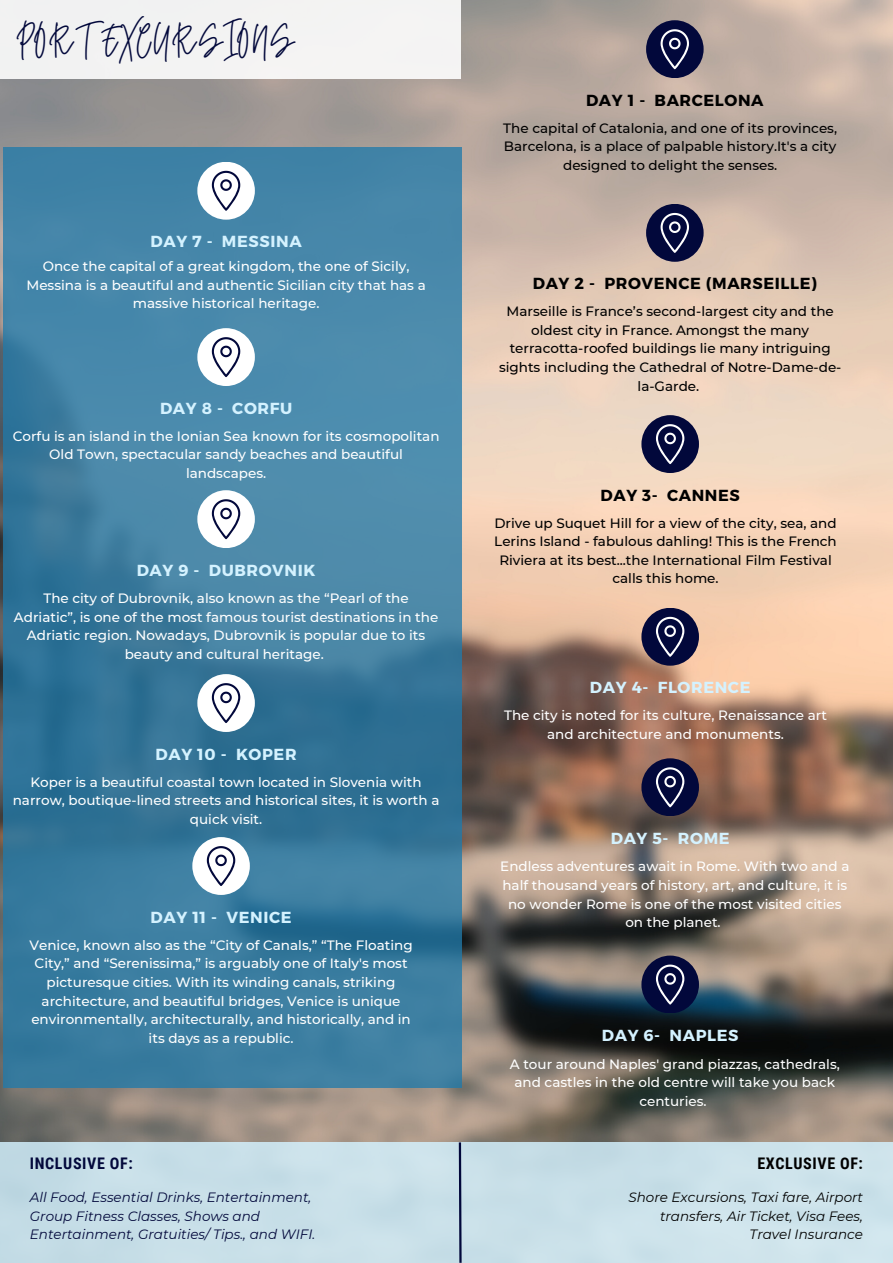
<style>
.page{position:relative;width:893px;height:1263px;background:#fff}
.page>*{position:absolute;margin:0;border:0;box-sizing:border-box;transform-origin:0 0}
.t1{font:33.08px "Twister";letter-spacing:.04em;color:#02083b}
.t2{font:700 15.98px "Montserrat";letter-spacing:.04em;color:#d4f2ff}
.t3{font:700 15.98px "Montserrat";letter-spacing:.04em;color:#000}
.t4{font:700 15.98px "Roboto Condensed";letter-spacing:.04em;color:#02083b}
.t5{font:700 15.98px "Roboto Condensed";letter-spacing:.04em;color:#000}
.t6{font:500 13.5px/18.6px "Montserrat";color:#fff;text-align:center}
.t7{font:500 13.5px/18.6px "Montserrat";color:#000;text-align:center}
.t8{font:italic 13.5px/18.6px "Montserrat";color:#02083b}
.t9{font:italic 13.5px/18.6px "Montserrat";color:#000;text-align:right}
</style>
<div class="page">
<img style="left:0;top:0;width:893px;height:1142px">
<div style="left:0;top:0;width:460px;height:78px;background:#f3f3f3"></div>
<div style="left:646px;top:20px;width:57px;height:58px;background:#02083b;border-radius:50%"></div>
<svg style="left:660px;top:29px;width:29px;height:40px"></svg>
<div style="left:646px;top:204px;width:57px;height:57px;background:#02083b;border-radius:50%"></div>
<svg style="left:660px;top:213px;width:29px;height:40px"></svg>
<div style="left:641px;top:415px;width:58px;height:58px;background:#02083b;border-radius:50%"></div>
<svg style="left:656px;top:424px;width:28px;height:40px"></svg>
<div style="left:641px;top:608px;width:58px;height:57px;background:#02083b;border-radius:50%"></div>
<svg style="left:656px;top:617px;width:28px;height:40px"></svg>
<div style="left:641px;top:758px;width:58px;height:58px;background:#02083b;border-radius:50%"></div>
<svg style="left:656px;top:767px;width:28px;height:40px"></svg>
<div style="left:641px;top:955px;width:58px;height:58px;background:#02083b;border-radius:50%"></div>
<svg style="left:656px;top:964px;width:28px;height:40px"></svg>
<div style="left:0;top:1142px;width:893px;height:121px;background:#c9e0e9"></div>
<svg style="left:458px;top:1140px;width:5px;height:123px"></svg>
<svg style="left:3px;top:147px;width:458px;height:940px;background:#3e7ea1"></svg>
<div style="left:197px;top:162px;width:58px;height:57px;background:#fff;border-radius:50%"></div>
<svg style="left:212px;top:171px;width:28px;height:40px"></svg>
<div style="left:197px;top:328px;width:58px;height:58px;background:#fff;border-radius:50%"></div>
<svg style="left:212px;top:337px;width:28px;height:40px"></svg>
<div style="left:197px;top:490px;width:58px;height:58px;background:#fff;border-radius:50%"></div>
<svg style="left:212px;top:499px;width:28px;height:40px"></svg>
<div style="left:197px;top:674px;width:58px;height:58px;background:#fff;border-radius:50%"></div>
<svg style="left:212px;top:683px;width:28px;height:40px"></svg>
<div style="left:192px;top:837px;width:58px;height:57px;background:#fff;border-radius:50%"></div>
<svg style="left:207px;top:846px;width:28px;height:40px"></svg>
<h1 class="t1" style="left:17px;top:16px;width:280px">PORT EXCURSIONS</h1>
<p class="t2" style="left:150px;top:231px;width:153px">DAY 7 - MESSINA</p>
<p class="t6" style="left:26px;top:257px;width:401px">Once the capital of a great kingdom, the one of Sicily,<br>Messina is a beautiful and authentic Sicilian city that has a massive historical heritage.</p>
<p class="t2" style="left:160px;top:397px;width:134px">DAY 8 - CORFU</p>
<p class="t6" style="left:13px;top:427px;width:428px">Corfu is an island in the Ionian Sea known for its cosmopolitan<br>Old Town, spectacular sandy beaches and beautiful landscapes.</p>
<p class="t2" style="left:137px;top:560px;width:180px">DAY 9 - DUBROVNIK</p>
<p class="t6" style="left:14px;top:589px;width:426px">The city of Dubrovnik, also known as the “Pearl of the Adriatic”, is one of the most famous tourist destinations in the Adriatic region. Nowadays, Dubrovnik is popular due to its beauty and cultural heritage.</p>
<p class="t2" style="left:156px;top:743px;width:143px">DAY 10 - KOPER</p>
<p class="t6" style="left:13px;top:773px;width:428px">Koper is a beautiful coastal town located in Slovenia with narrow, boutique-lined streets and historical sites, it is worth a quick visit.</p>
<p class="t2" style="left:151px;top:906px;width:142px">DAY 11 - VENICE</p>
<p class="t6" style="left:30px;top:936px;width:385px">Venice, known also as the “City of Canals,” “The Floating City,” and “Serenissima,” is arguably one of Italy's most picturesque cities. With its winding canals, striking architecture, and beautiful bridges, Venice is unique environmentally, architecturally, and historically, and in its days as a republic.</p>
<p class="t3" style="left:586px;top:90px;width:179px">DAY 1 - BARCELONA</p>
<p class="t7" style="left:503px;top:119px;width:335px">The capital of Catalonia, and one of its provinces,<br>Barcelona, is a place of palpable history.It's a city designed to delight the senses.</p>
<p class="t3" style="left:533px;top:273px;width:286px">DAY 2 - PROVENCE (MARSEILLE)</p>
<p class="t7" style="left:499px;top:302px;width:344px">Marseille is France’s second-largest city and the oldest city in France. Amongst the many terracotta-roofed buildings lie many intriguing sights including the Cathedral of Notre-Dame-de&shy;la-Garde.</p>
<p class="t3" style="left:600px;top:485px;width:141px">DAY 3- CANNES</p>
<p class="t7" style="left:494px;top:513px;width:344px">Drive up Suquet Hill for a view of the city, sea, and Lerins Island - fabulous dahling! This is the French Riviera at its best...the International Film Festival calls this home.</p>
<p class="t2" style="left:590px;top:677px;width:162px">DAY 4- FLORENCE</p>
<p class="t6" style="left:504px;top:706px;width:324px">The city is noted for its culture, Renaissance art and architecture and monuments.</p>
<p class="t2" style="left:611px;top:828px;width:120px">DAY 5- ROME</p>
<p class="t6" style="left:500px;top:857px;width:351px">Endless adventures await in Rome. With two and a half thousand years of history, art, and culture, it is no wonder Rome is one of the most visited cities on the planet.</p>
<p class="t2" style="left:602px;top:1025px;width:138px">DAY 6- NAPLES</p>
<p class="t6" style="left:510px;top:1054px;width:331px">A tour around Naples' grand piazzas, cathedrals, and castles in the old centre will take you back centuries.</p>
<p class="t4" style="left:30px;top:1154px;width:104px">INCLUSIVE OF:</p>
<p class="t5" style="left:757px;top:1154px;width:107px">EXCLUSIVE OF:</p>
<p class="t9" style="left:628px;top:1188px;width:236px">Shore Excursions, Taxi fare, Airport transfers, Air Ticket, Visa Fees,<br>Travel Insurance</p>
<p class="t8" style="left:30px;top:1188px;width:287px">All Food, Essential Drinks, Entertainment,<br>Group Fitness Classes, Shows and<br>Entertainment, Gratuities/ Tips., and WIFI.</p>
</div>
